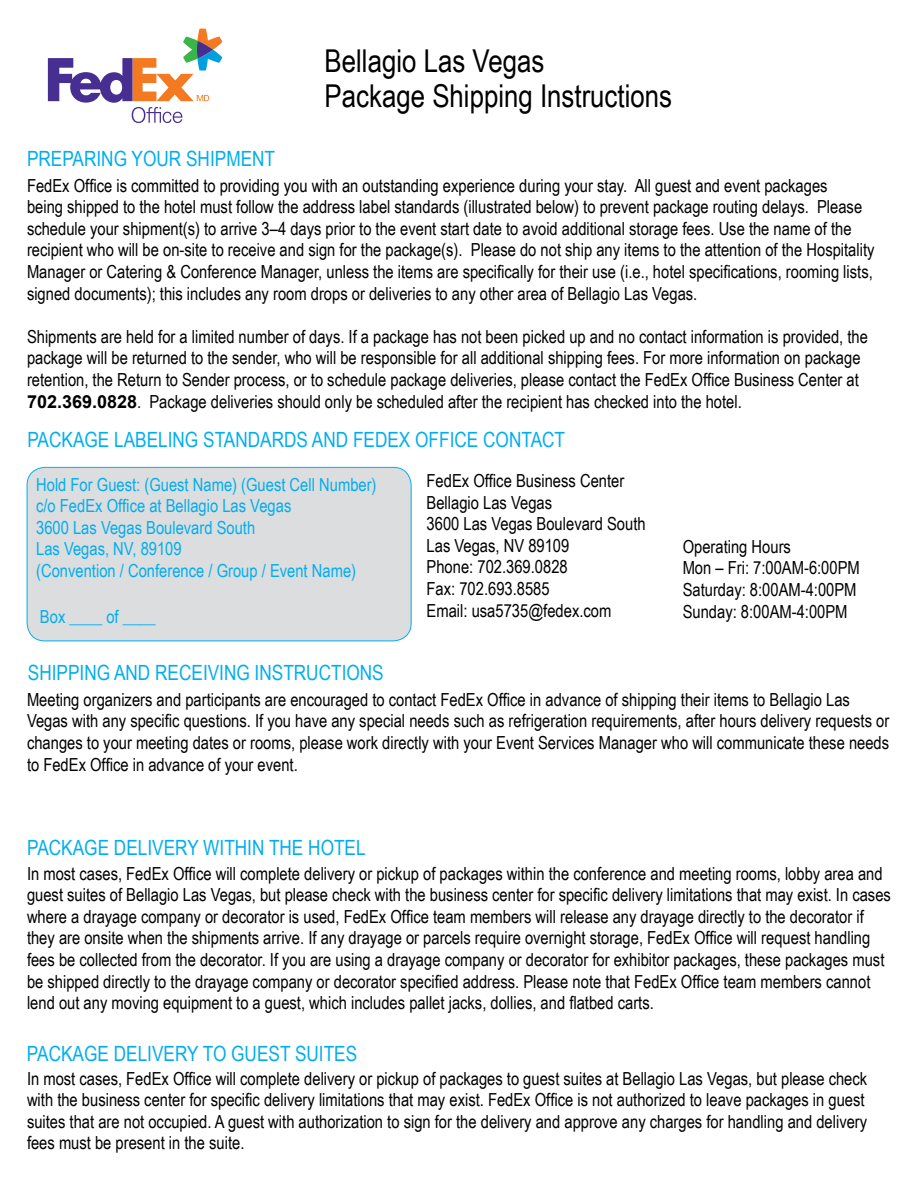
<style>
.page{position:relative;width:918px;height:1188px;background:#fff}
.page>*{position:absolute;margin:0;border:0;box-sizing:border-box;transform-origin:0 0}
.t1{font:31.5px "Arial Narrow";color:#000}
.t2{font:21px "Arial Narrow";color:#00aeef}
.t3{font:18px/21.6px "Arial Narrow";color:#000}
.t4{font:18px/21.6px "Arial Narrow";color:#00aeef}
.s1{font-family:"Arial";font-weight:700}
</style>
<div class="page">
<div style="left:27px;top:467px;width:384px;height:174px;background:#dcddde;border-radius:18px"></div>
<div style="left:27px;top:467px;width:384px;height:174px;border:1px solid #00aeef;border-radius:18px"></div>
<svg style="left:48px;top:29px;width:174px;height:94px"></svg>
<h1 class="t1" style="left:325px;top:38px;width:221px">Bellagio Las Vegas</h1>
<p class="t2" style="left:27px;top:143px;width:250px">PREPARING YOUR SHIPMENT</p>
<h1 class="t1" style="left:325px;top:73px;width:349px">Package Shipping Instructions</h1>
<p class="t3" style="left:27px;top:174px;width:849px">FedEx Office is committed to providing you with an outstanding experience during your stay. All guest and event packages<br>being shipped to the hotel must follow the address label standards (illustrated below) to prevent package routing delays. Please schedule your shipment(s) to arrive 3–4 days prior to the event start date to avoid additional storage fees. Use the name of the recipient who will be on-site to receive and sign for the package(s). Please do not ship any items to the attention of the Hospitality Manager or Catering &amp; Conference Manager, unless the items are specifically for their use (i.e., hotel specifications, rooming lists, signed documents); this includes any room drops or deliveries to any other area of Bellagio Las Vegas.</p>
<p class="t3" style="left:27px;top:325px;width:843px">Shipments are held for a limited number of days. If a package has not been picked up and no contact information is provided, the package will be returned to the sender, who will be responsible for all additional shipping fees. For more information on package retention, the Return to Sender process, or to schedule package deliveries, please contact the FedEx Office Business Center at <span class="s1">702.369.0828</span>. Package deliveries should only be scheduled after the recipient has checked into the hotel.</p>
<p class="t2" style="left:27px;top:424px;width:539px">PACKAGE LABELING STANDARDS AND FEDEX OFFICE CONTACT</p>
<p class="t4" style="left:36px;top:473px;width:342px">Hold For Guest: (Guest Name) (Guest Cell Number) c/o FedEx Office at Bellagio Las Vegas<br>3600 Las Vegas Boulevard South<br>Las Vegas, NV, 89109<br>(Convention / Conference / Group / Event Name)</p>
<p class="t3" style="left:427px;top:469px;width:221px">FedEx Office Business Center<br>Bellagio Las Vegas<br>3600 Las Vegas Boulevard South<br>Las Vegas, NV 89109<br>Phone: 702.369.0828<br>Fax: 702.693.8585<br>Email: usa5735@fedex.com</p>
<p class="t4" style="left:40px;top:606px;width:117px">Box ____ of ____</p>
<p class="t2" style="left:28px;top:658px;width:357px">SHIPPING AND RECEIVING INSTRUCTIONS</p>
<p class="t3" style="left:683px;top:535px;width:179px">Operating Hours<br>Mon – Fri: 7:00AM-6:00PM<br>Saturday: 8:00AM-4:00PM<br>Sunday: 8:00AM-4:00PM</p>
<p class="t3" style="left:27px;top:688px;width:864px">Meeting organizers and participants are encouraged to contact FedEx Office in advance of shipping their items to Bellagio Las Vegas with any specific questions. If you have any special needs such as refrigeration requirements, after hours delivery requests or changes to your meeting dates or rooms, please work directly with your Event Services Manager who will communicate these needs to FedEx Office in advance of your event.</p>
<p class="t2" style="left:27px;top:833px;width:340px">PACKAGE DELIVERY WITHIN THE HOTEL</p>
<p class="t3" style="left:27px;top:862px;width:865px">In most cases, FedEx Office will complete delivery or pickup of packages within the conference and meeting rooms, lobby area and guest suites of Bellagio Las Vegas, but please check with the business center for specific delivery limitations that may exist. In cases where a drayage company or decorator is used, FedEx Office team members will release any drayage directly to the decorator if they are onsite when the shipments arrive. If any drayage or parcels require overnight storage, FedEx Office will request handling fees be collected from the decorator. If you are using a drayage company or decorator for exhibitor packages, these packages must be shipped directly to the drayage company or decorator specified address. Please note that FedEx Office team members cannot lend out any moving equipment to a guest, which includes pallet jacks, dollies, and flatbed carts.</p>
<p class="t2" style="left:27px;top:1038px;width:332px">PACKAGE DELIVERY TO GUEST SUITES</p>
<p class="t3" style="left:27px;top:1067px;width:842px">In most cases, FedEx Office will complete delivery or pickup of packages to guest suites at Bellagio Las Vegas, but please check with the business center for specific delivery limitations that may exist. FedEx Office is not authorized to leave packages in guest suites that are not occupied. A guest with authorization to sign for the delivery and approve any charges for handling and delivery fees must be present in the suite.</p>
</div>
